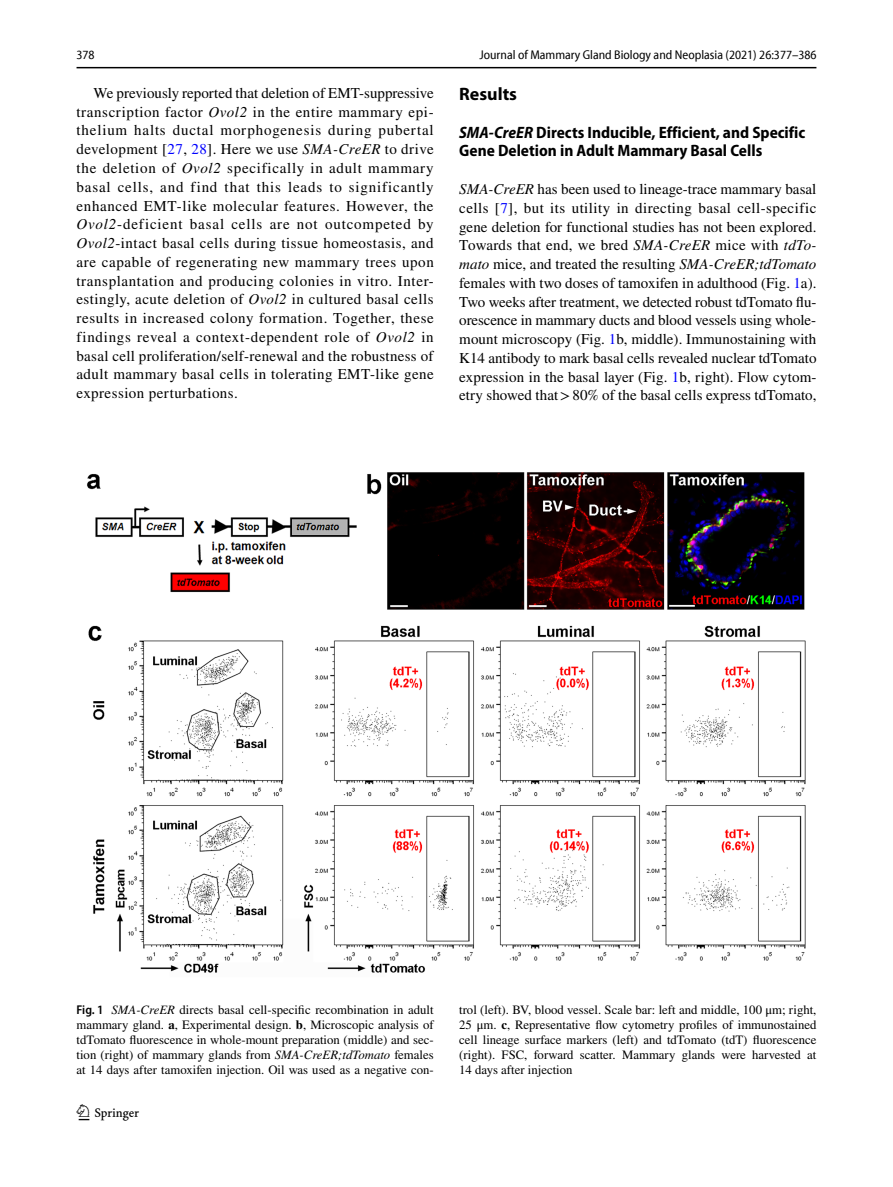
<style>
.page{position:relative;width:893px;height:1187px;background:#fff}
.page>*{position:absolute;margin:0;border:0;box-sizing:border-box;transform-origin:0 0}
.t1{font:22.5px "Springnew Regular 2";color:#000}
.t2{font:700 18px "Myriad Pro";color:#000}
.t3{font:700 semi-condensed 16.5px/18.8px "Myriad Pro";color:#000}
.t4{font:15px/18.8px "STIX";letter-spacing:.015em;color:#000;text-align:justify}
.t5{font:12.75px/15px "STIX";color:#000;text-align:justify}
.t6{font:semi-condensed 12.75px "Myriad Pro Unic";color:#000}
.s1{font-style:italic}
.s2{color:#00f}
.s3{font-family:"Myriad Pro";font-weight:600;font-stretch:semi-condensed}
.s4{font-weight:700}
</style>
<div class="page">
<hr style="left:77px;top:67px;width:739px;height:1px;background:#000">
<img style="left:87px;top:472px;width:719px;height:501px">
<p class="t6" style="left:77px;top:50px;width:20px">378</p>
<p class="t6" style="left:480px;top:50px;width:339px">Journal of Mammary Gland Biology and Neoplasia (2021) 26:377–386</p>
<p class="t4" style="left:77px;top:84px;width:359px;text-indent:17px">We previously reported that deletion of EMT-suppressive transcription factor <span class="s1">Ovol2</span> in the entire mammary epi&shy;thelium halts ductal morphogenesis during pubertal development [<span class="s2">27</span>, <span class="s2">28</span>]. Here we use <span class="s1">SMA-CreER</span> to drive the deletion of <span class="s1">Ovol2</span> specifically in adult mammary basal cells, and find that this leads to significantly enhanced EMT-like molecular features. However, the <span class="s1">Ovol2</span>-deficient basal cells are not outcompeted by <span class="s1">Ovol2</span>-intact basal cells during tissue homeostasis, and are capable of regenerating new mammary trees upon transplantation and producing colonies in vitro. Inter&shy;estingly, acute deletion of <span class="s1">Ovol2</span> in cultured basal cells results in increased colony formation. Together, these findings reveal a context-dependent role of <span class="s1">Ovol2</span> in basal cell proliferation/self-renewal and the robustness of adult mammary basal cells in tolerating EMT-like gene expression perturbations.</p>
<p class="t2" style="left:459px;top:82px;width:59px">Results</p>
<p class="t3" style="left:459px;top:123px;width:348px"><span class="s1">SMA‑CreER</span> Directs Inducible, Efficient, and Specific<br>Gene Deletion in Adult Mammary Basal Cells</p>
<p class="t4" style="left:459px;top:180px;width:359px"><span class="s1">SMA-CreER</span> has been used to lineage-trace mammary basal cells [<span class="s2">7</span>], but its utility in directing basal cell-specific gene deletion for functional studies has not been explored.<br>Towards that end, we bred <span class="s1">SMA-CreER</span> mice with <span class="s1">tdTo&shy;mato</span> mice, and treated the resulting <span class="s1">SMA-CreER;tdTomato </span>females with two doses of tamoxifen in adulthood (Fig. <span class="s2">1</span>a).<br>Two weeks after treatment, we detected robust tdTomato flu&shy;orescence in mammary ducts and blood vessels using whole&shy;mount microscopy (Fig. <span class="s2">1</span>b, middle). Immunostaining with K14 antibody to mark basal cells revealed nuclear tdTomato expression in the basal layer (Fig. <span class="s2">1</span>b, right). Flow cytom&shy;etry showed that&gt;80% of the basal cells express tdTomato,</p>
<p class="t5" style="left:77px;top:1002px;width:359px"><span class="s3">Fig. 1</span> <span class="s1">SMA-CreER</span> directs basal cell-specific recombination in adult mammary gland. <span class="s4">a</span>, Experimental design. <span class="s4">b</span>, Microscopic analysis of tdTomato fluorescence in whole-mount preparation (middle) and sec&shy;tion (right) of mammary glands from <span class="s1">SMA-CreER;tdTomato</span> females at 14 days after tamoxifen injection. Oil was used as a negative con-</p>
<p class="t5" style="left:459px;top:1002px;width:359px">trol (left). BV, blood vessel. Scale bar: left and middle, 100 μm; right, 25 μm. <span class="s4">c</span>, Representative flow cytometry profiles of immunostained cell lineage surface markers (left) and tdTomato (tdT) fluorescence (right). FSC, forward scatter. Mammary glands were harvested at 14 days after injection</p>
<h1 class="t1" style="left:79px;top:1104px;width:62px">1 3</h1>
</div>
